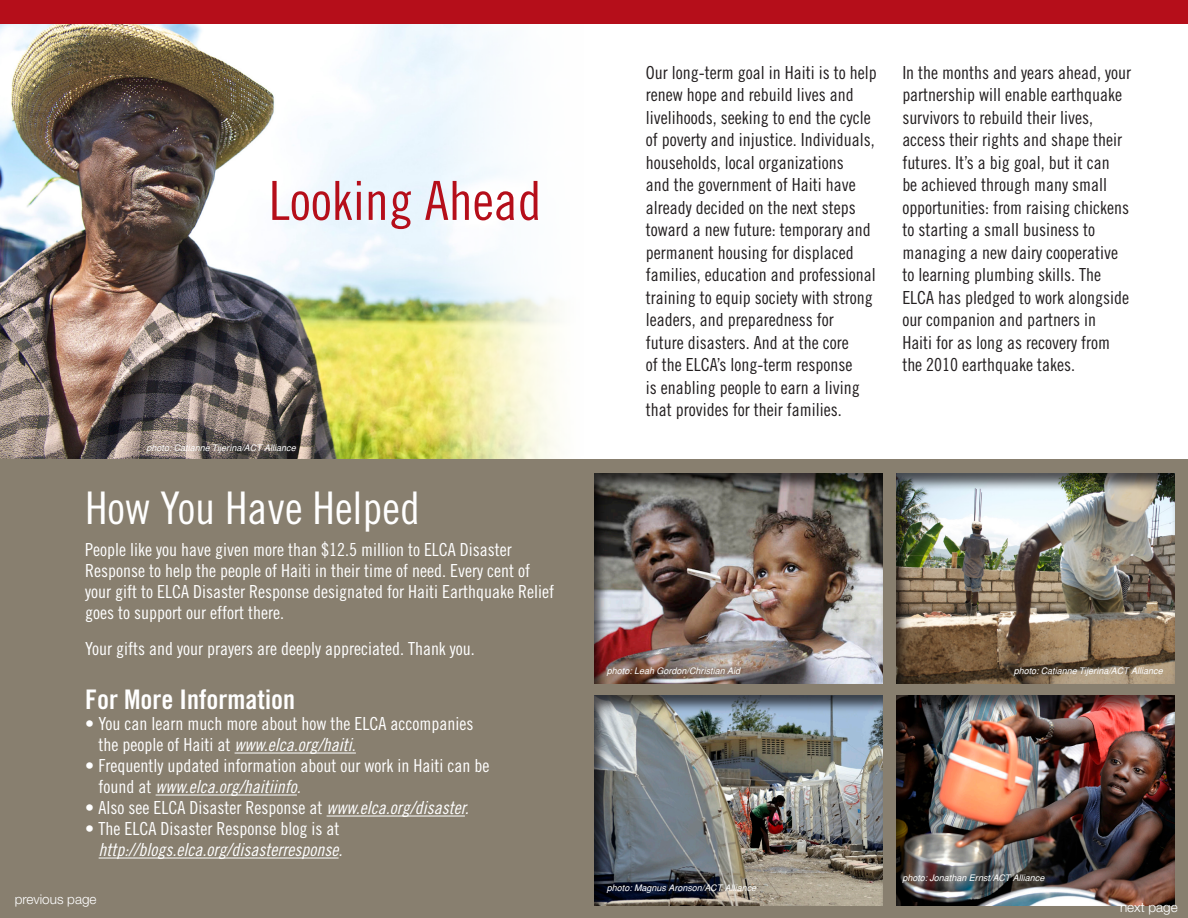
<style>
.page{position:relative;width:1188px;height:918px;background:#fff}
.page>*{position:absolute;margin:0;border:0;box-sizing:border-box;transform-origin:0 0}
.t1{font:54px "Trade Gothic Cond Eighteen";color:#b50e1a}
.t2{font:45px "Trade Gothic Cond Eighteen";color:#fff}
.t3{font:27px "Trade Gothic Bold Cond Twenty";color:#fff}
.t4{font:18px/22.5px "Trade Gothic Cond Eighteen";color:#231f20}
.t5{font:18px/21px "Trade Gothic Cond Eighteen";color:#fff}
.t6{font:18px/21px "Trade Gothic Cond Eighteen Obl";color:#fff;text-align:right}
.t7{font:300 13.5px "Helvetica Neue";color:#fff}
.t8{font:italic 9px "Helvetica";color:#fff}
.s1{font-family:"Trade Gothic Cond Eighteen Obl"}
.s2{font-family:"Trade Gothic Cond Eighteen"}
</style>
<div class="page">
<div style="left:0;top:459px;width:1188px;height:459px;background:#887f6f"></div>
<div style="left:593px;top:473px;width:291px;height:210px;background:#231f20;opacity:.75"></div>
<div style="left:894px;top:473px;width:281px;height:210px;background:#231f20;opacity:.75"></div>
<div style="left:894px;top:695px;width:281px;height:210px;background:#231f20;opacity:.75"></div>
<div style="left:593px;top:695px;width:291px;height:210px;background:#231f20;opacity:.75"></div>
<img style="left:0;top:23px;width:594px;height:436px">
<hr style="left:235px;top:753px;width:121px;height:1px;background:#fff">
<hr style="left:156px;top:795px;width:141px;height:1px;background:#fff">
<hr style="left:327px;top:816px;width:138px;height:1px;background:#fff">
<hr style="left:99px;top:858px;width:240px;height:1px;background:#fff">
<div style="left:0;top:0;width:1188px;height:23px;background:#b50e1a"></div>
<p class="t1" style="left:269px;top:169px;width:274px">Looking Ahead</p>
<p class="t8" style="left:147px;top:443px;width:151px">photo: Catianne Tijerina/ACT Alliance</p>
<p class="t2" style="left:85px;top:482px;width:336px">How You Have Helped</p>
<p class="t5" style="left:85px;top:539px;width:470px">People like you have given more than $12.5 million to ELCA Disaster Response to help the people of Haiti in their time of need. Every cent of your gift to ELCA Disaster Response designated for Haiti Earthquake Relief goes to support our effort there.</p>
<p class="t5" style="left:85px;top:638px;width:391px">Your gifts and your prayers are deeply appreciated. Thank you.</p>
<p class="t3" style="left:85px;top:683px;width:211px">For More Information</p>
<p class="t5" style="left:99px;top:713px;width:376px;text-indent:-14px">• You can learn much more about how the ELCA accompanies the people of Haiti at <span class="s1">www.elca.org/haiti</span>.</p>
<p class="t5" style="left:99px;top:755px;width:392px;text-indent:-14px">• Frequently updated information about our work in Haiti can be found at <span class="s1">www.elca.org/haitiinfo.</span></p>
<p class="t5" style="left:85px;top:797px;width:385px">• Also see ELCA Disaster Response at <span class="s1">www.elca.org/disaster.</span></p>
<p class="t6" style="left:85px;top:818px;width:259px"><span class="s2">• The ELCA Disaster Response blog is at </span>http://blogs.elca.org/disasterresponse.</p>
<p class="t7" style="left:15px;top:891px;width:83px">previous page</p>
<p class="t4" style="left:646px;top:61px;width:232px">Our long-term goal in Haiti is to help renew hope and rebuild lives and livelihoods, seeking to end the cycle of poverty and injustice. Individuals, households, local organizations<br>and the government of Haiti have already decided on the next steps toward a new future: temporary and permanent housing for displaced families, education and professional training to equip society with strong leaders, and preparedness for<br>future disasters. And at the core<br>of the ELCA’s long-term response<br>is enabling people to earn a living that provides for their families.</p>
<p class="t4" style="left:902px;top:61px;width:230px">In the months and years ahead, your partnership will enable earthquake survivors to rebuild their lives, access their rights and shape their futures. It’s a big goal, but it can<br>be achieved through many small opportunities: from raising chickens to starting a small business to managing a new dairy cooperative to learning plumbing skills. The ELCA has pledged to work alongside our companion and partners in<br>Haiti for as long as recovery from the 2010 earthquake takes.</p>
<p class="t8" style="left:607px;top:665px;width:135px">photo: Leah Gordon/Christian Aid</p>
<p class="t8" style="left:607px;top:883px;width:151px">photo: Magnus Aronson/ACT Alliance</p>
<p class="t8" style="left:1014px;top:665px;width:151px">photo: Catianne Tijerina/ACT Alliance</p>
<p class="t8" style="left:902px;top:873px;width:144px">photo: Jonathan Ernst/ACT Alliance</p>
<p class="t7" style="left:1120px;top:899px;width:59px">next page</p>
</div>
